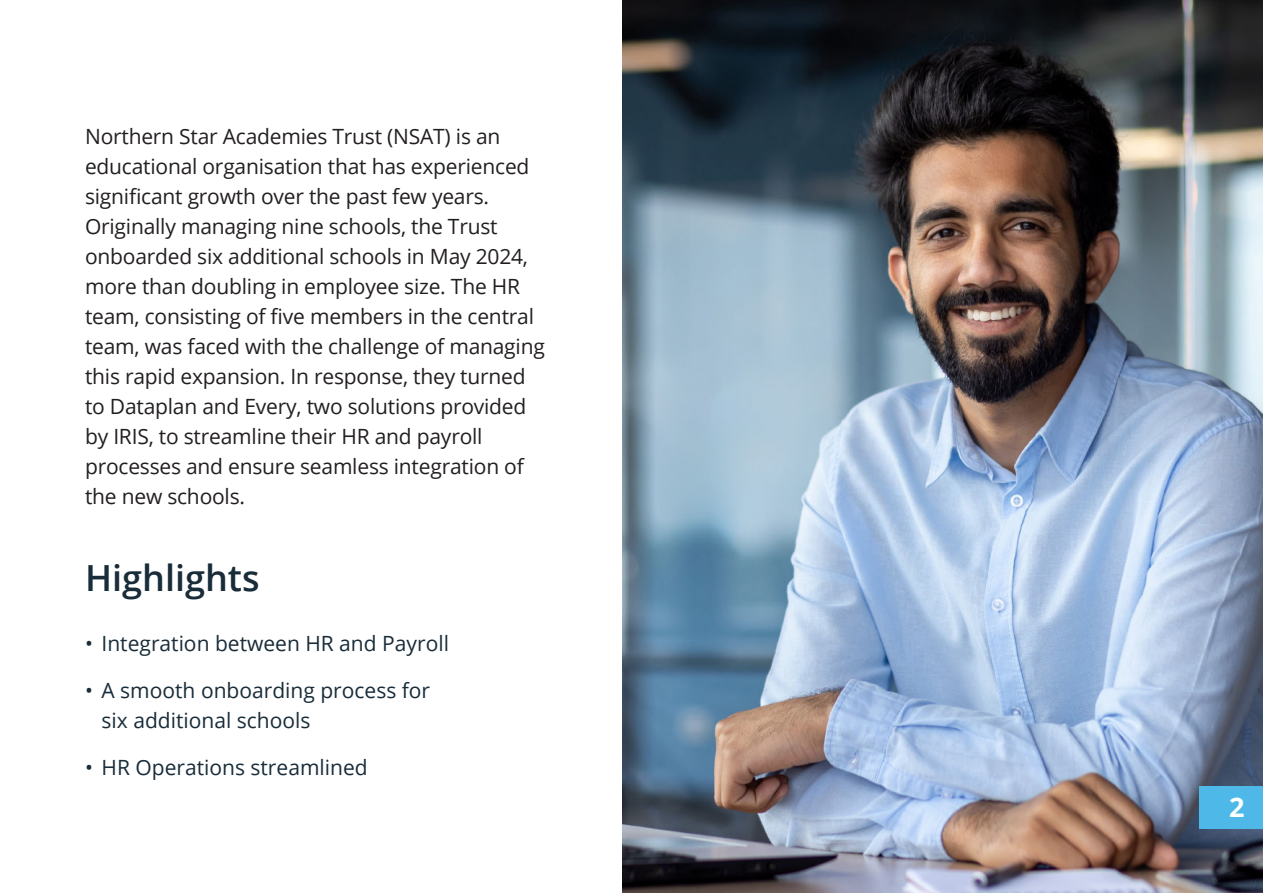
<style>
.page{position:relative;width:1263px;height:893px;background:#fff}
.page>*{position:absolute;margin:0;border:0;box-sizing:border-box;transform-origin:0 0}
.t1{font:600 36px "Open Sans";color:#182c39}
.t2{font:700 27px "Open Sans";color:#fff}
.t3{font:21px/30px "Open Sans";letter-spacing:-.01em;color:#231f20}
.t4{font:21px/30px "Open Sans";color:#182c39}
</style>
<div class="page">
<img style="left:623px;top:0;width:640px;height:893px">
<div style="left:1199px;top:787px;width:64px;height:42px;background:#4eb9e9"></div>
<p class="t3" style="left:85px;top:123px;width:461px">Northern Star Academies Trust (NSAT) is an educational organisation that has experienced significant growth over the past few years.<br>Originally managing nine schools, the Trust onboarded six additional schools in May 2024, more than doubling in employee size. The HR team, consisting of five members in the central team, was faced with the challenge of managing this rapid expansion. In response, they turned to Dataplan and Every, two solutions provided by IRIS, to streamline their HR and payroll processes and ensure seamless integration of the new schools.</p>
<h1 class="t1" style="left:85px;top:564px;width:176px">Highlights</h1>
<p class="t4" style="left:85px;top:628px;width:365px">• Integration between HR and Payroll</p>
<p class="t4" style="left:102px;top:675px;width:330px;text-indent:-16px">• A smooth onboarding process for six additional schools</p>
<p class="t4" style="left:85px;top:752px;width:284px">• HR Operations streamlined</p>
<p class="t2" style="left:1229px;top:792px;width:17px">2</p>
</div>
